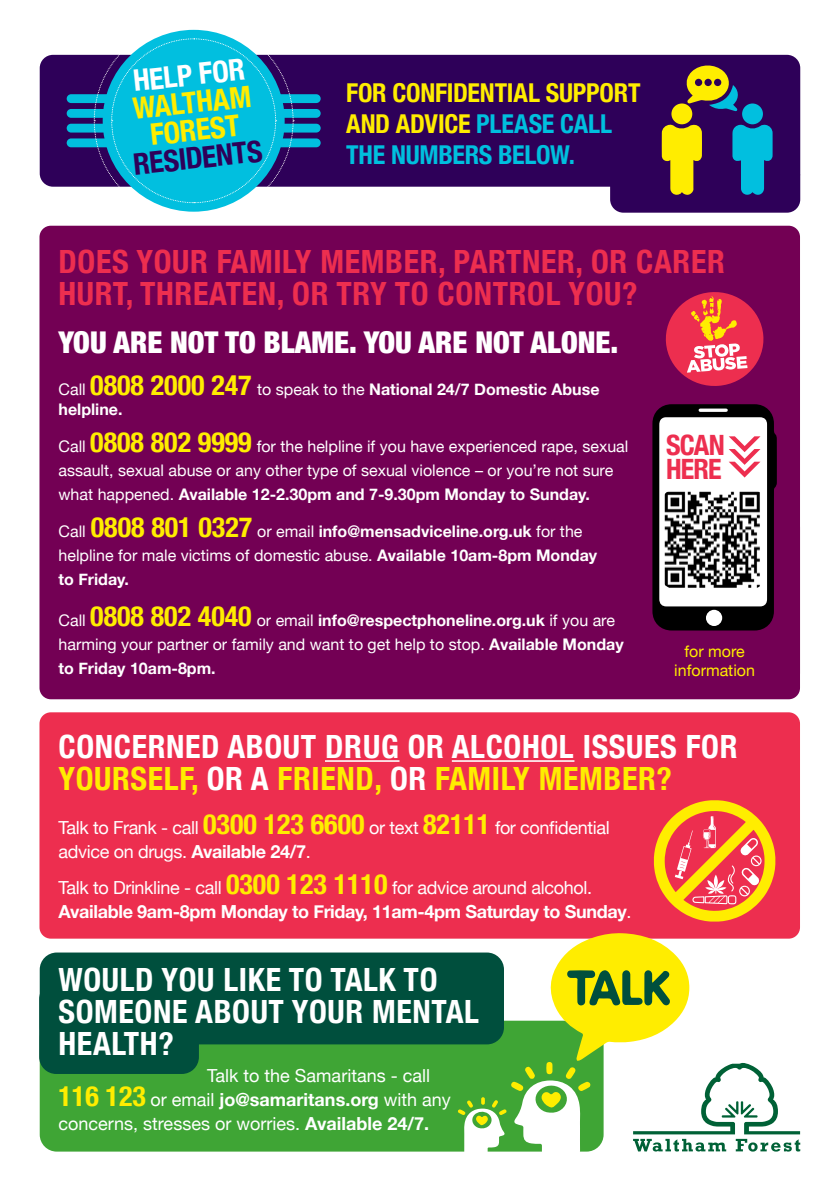
<style>
.page{position:relative;width:840px;height:1191px;background:#fff}
.page>*{position:absolute;margin:0;border:0;box-sizing:border-box;transform-origin:0 0}
.t1{font:700 condensed 32px/32px "Helvetica Neue";letter-spacing:.02em;color:#fff}
.t2{font:700 condensed 32px/32px "Helvetica Neue";letter-spacing:.02em;color:#ed2e4f}
.t3{font:900 condensed 30px "Helvetica Neue";color:#fff}
.t4{font:700 condensed 29.8px/27.8px "Helvetica Neue";color:#ffed00;text-align:center}
.t5{font:700 condensed 29.8px "Helvetica Neue";color:#2e0059}
.t6{font:700 condensed 29.8px "Helvetica Neue";color:#fff}
.t7{font:700 condensed 28px/24px "Helvetica Neue";letter-spacing:-.03em;color:#ed2e4f}
.t8{font:700 condensed 26px/31.2px "Helvetica Neue";letter-spacing:-.01em;color:#ffed00}
.t9{font:700 18px/24px "Helvetica Neue";letter-spacing:-.02em;color:#fff}
.t10{font:18px/24px "Helvetica Neue";color:#fff}
.t11{font:18px/24px "Helvetica Neue";letter-spacing:-.02em;color:#fff}
.t12{font:16px/24px "Helvetica Neue";color:#fff}
.t13{font:700 16px/24px "Helvetica Neue";color:#fff}
.t14{font:16px/19.2px "Helvetica Neue";color:#ffed00;text-align:center}
.s1{color:#00bfde}
.s2{font-weight:400}
.s3{font-stretch:condensed;font-size:28px;color:#ffed00}
.s4{font-weight:700;font-stretch:condensed;font-size:28px;color:#ffed00}
.s5{font-weight:700}
.s6{color:#ffed00}
</style>
<div class="page">
<div style="left:40px;top:55px;width:759px;height:132px;background:#2e0059;border-radius:13px"></div>
<div style="left:67px;top:94px;width:253px;height:9px;background:#01bfdf;border-radius:4px"></div>
<div style="left:67px;top:109px;width:253px;height:9px;background:#01bfdf;border-radius:4px"></div>
<div style="left:67px;top:124px;width:253px;height:9px;background:#01bfdf;border-radius:4px"></div>
<div style="left:67px;top:138px;width:253px;height:9px;background:#01bfdf;border-radius:4px"></div>
<div style="left:39px;top:712px;width:760px;height:226px;background:#ed2e4f;border-radius:11px"></div>
<hr style="left:325px;top:760px;width:74px;height:2px;background:#fff">
<hr style="left:451px;top:760px;width:123px;height:2px;background:#fff">
<div style="left:609px;top:163px;width:190px;height:50px;background:#2e0059;border-radius:13px"></div>
<svg style="left:661px;top:124px;width:40px;height:71px"></svg>
<svg style="left:732px;top:125px;width:40px;height:70px"></svg>
<div style="left:671px;top:103px;width:21px;height:21px;background:#ffed00;border-radius:50%"></div>
<div style="left:741px;top:103px;width:21px;height:21px;background:#01bfdf;border-radius:50%"></div>
<svg style="left:685px;top:65px;width:53px;height:46px"></svg>
<div style="left:39px;top:226px;width:760px;height:473px;background:#730054;border-radius:11px"></div>
<svg style="left:665px;top:292px;width:99px;height:94px"></svg>
<div style="left:40px;top:1020px;width:563px;height:131px;background:#3fa535;border-radius:17px"></div>
<div style="left:40px;top:952px;width:463px;height:92px;background:#004f3d;border-radius:17px"></div>
<svg style="left:457px;top:933px;width:342px;height:219px"></svg>
<div style="left:39px;top:982px;width:160px;height:92px;background:#004f3d;border-radius:17px"></div>
<svg style="left:652px;top:404px;width:124px;height:226px;background:#938d8f"></svg>
<svg style="left:653px;top:800px;width:121px;height:121px"></svg>
<svg style="left:93px;top:29px;width:201px;height:183px"></svg>
<h3 class="t6" style="left:131px;top:56px;width:113px;rotate:-6deg">HELP FOR</h3>
<h3 class="t4" style="left:131px;top:93px;width:120px;rotate:-6deg">WALTHAM<br>FOREST</h3>
<h3 class="t5" style="left:131px;top:140px;width:131px;rotate:-6deg">RESIDENTS</h3>
<h3 class="t8" style="left:346px;top:75px;width:295px">FOR CONFIDENTIAL SUPPORT<br>AND ADVICE <span class="s1">PLEASE CALL<br>THE NUMBERS BELOW.</span></h3>
<h1 class="t2" style="left:58px;top:243px;width:667px">DOES YOUR FAMILY MEMBER, PARTNER, OR CARER<br>HURT, THREATEN, OR TRY TO CONTROL YOU?</h1>
<h2 class="t3" style="left:58px;top:317px;width:561px">YOU ARE NOT TO BLAME. YOU ARE NOT ALONE.</h2>
<p class="t13" style="left:58px;top:380px;width:542px;line-height:19.2px"><span class="s2">Call</span> <span class="s3">0808 2000 247</span> <span class="s2">to speak to the</span> National 24/7 Domestic Abuse helpline.</p>
<p class="t12" style="left:58px;top:435px;width:571px">Call <span class="s4">0808 802 9999</span> for the helpline if you have experienced rape, sexual assault, sexual abuse or any other type of sexual violence – or you’re not sure what happened. <span class="s5">Available 12-2.30pm and 7-9.30pm Monday to Sunday.</span></p>
<p class="t13" style="left:58px;top:519px;width:540px"><span class="s2">Call</span> <span class="s3">0808 801 0327</span> <span class="s2">or email</span> info@mensadviceline.org.uk <span class="s2">for the helpline for male victims of domestic abuse.</span> Available 10am-8pm Monday to Friday.</p>
<p class="t12" style="left:58px;top:609px;width:566px">Call <span class="s4">0808 802 4040</span> or email <span class="s5">info@respectphoneline.org.uk</span> if you are harming your partner or family and want to get help to stop. <span class="s5">Available Monday to Friday 10am-8pm.</span></p>
<h3 class="t7" style="left:665px;top:431px;width:60px">SCAN<br>HERE</h3>
<p class="t14" style="left:674px;top:642px;width:82px">for more information</p>
<h1 class="t1" style="left:58px;top:728px;width:680px">CONCERNED ABOUT DRUG OR ALCOHOL ISSUES FOR<br><span class="s6">YOURSELF,</span> OR A <span class="s6">FRIEND,</span> OR <span class="s6">FAMILY MEMBER?</span></h1>
<p class="t11" style="left:58px;top:817px;width:552px">Talk to Frank - call <span class="s4">0300 123 6600</span> or text <span class="s4">82111</span> for confidential advice on drugs. <span class="s5">Available 24/7</span>.</p>
<p class="t9" style="left:58px;top:875px;width:574px"><span class="s2">Talk to Drinkline - call</span> <span class="s3">0300 123 1110</span> <span class="s2">for advice around alcohol.<br></span>Available 9am-8pm Monday to Friday, 11am-4pm Saturday to Sunday<span class="s2">.</span></p>
<h1 class="t1" style="left:58px;top:961px;width:422px">WOULD YOU LIKE TO TALK TO<br>SOMEONE ABOUT YOUR MENTAL<br>HEALTH?</h1>
<p class="t10" style="left:58px;top:1064px;width:394px;text-indent:148px">Talk to the Samaritans - call<br><span class="s4">116 123</span> or email <span class="s5">jo@samaritans.org</span> with any concerns, stresses or worries. <span class="s5">Available 24/7.</span></p>
</div>
